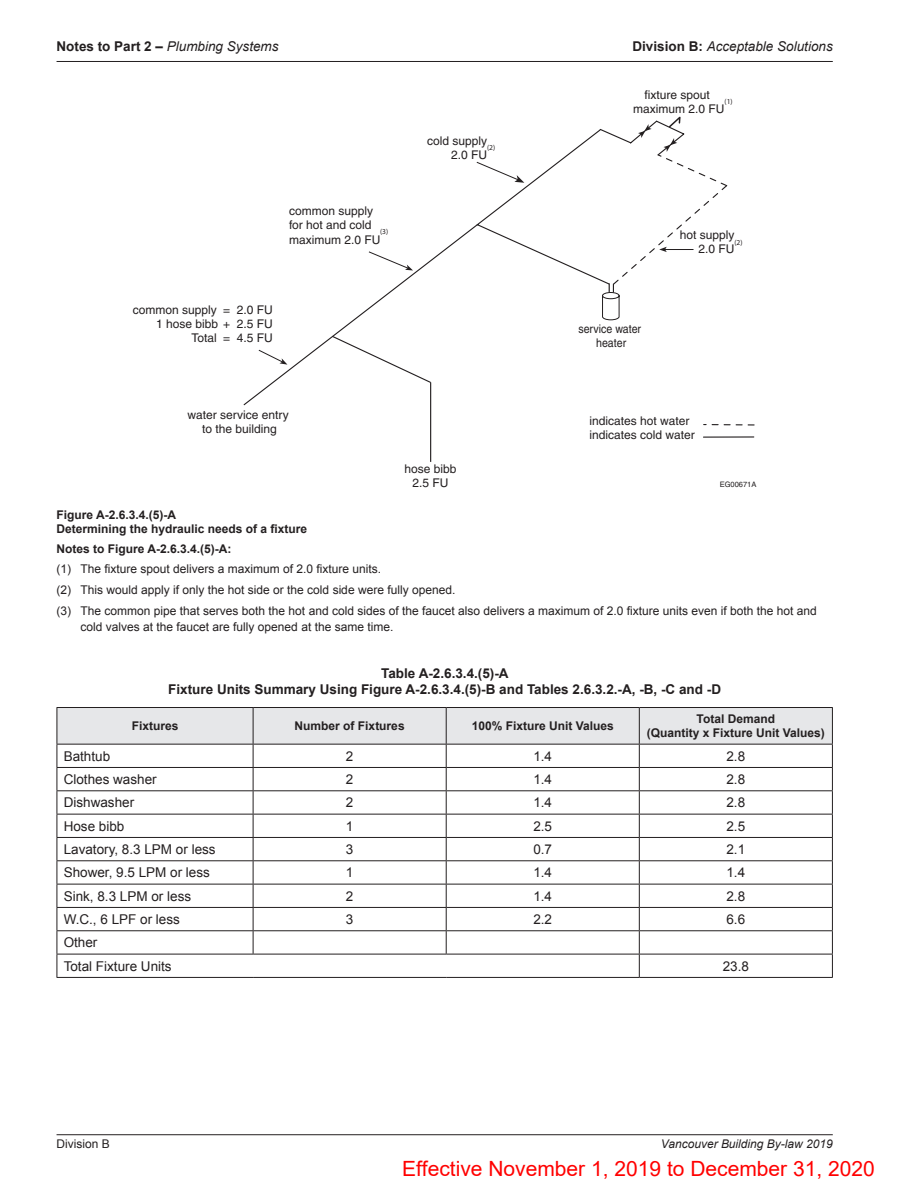
<style>
.page{position:relative;width:918px;height:1188px;background:#fff}
.page>*{position:absolute;margin:0;border:0;box-sizing:border-box;transform-origin:0 0}
.t1{font:21px "Arial";color:#f00}
.t2{font:13.5px/23.4px "Arial";color:#231f20}
.t3{font:700 13.5px/16.2px "Arial";color:#231f20;text-align:center}
.t4{font:italic 13.5px "Arial";color:#231f20}
.t5{font:12px/21.1px "Arial";color:#231f20}
.t6{font:12px/14.4px "Helvetica";color:#231f20;text-align:center}
.t7{font:700 12px/14.4px "Arial";color:#231f20}
.t8{font:italic 12px "Arial";color:#231f20}
.t9{font:12px/14.4px "Helvetica";color:#231f20;text-align:center;scale:.89 1}
.t10{font:7.5px "Myriad";color:#231f20}
.t11{font:7.5px "Helvetica";color:#231f20}
.s1{font-weight:700;font-style:normal}
</style>
<div class="page">
<hr style="left:57px;top:61px;width:776px;height:1px;background:#231f20">
<hr style="left:57px;top:1134px;width:776px;height:1px;background:#231f20">
<svg style="left:243px;top:130px;width:356px;height:276px"></svg>
<svg style="left:331px;top:335px;width:101px;height:49px"></svg>
<svg style="left:704px;top:424px;width:50px;height:2px"></svg>
<hr style="left:703px;top:436px;width:51px;height:2px;background:#231f20">
<svg style="left:368px;top:251px;width:45px;height:19px"></svg>
<svg style="left:258px;top:349px;width:29px;height:16px"></svg>
<svg style="left:476px;top:161px;width:48px;height:22px"></svg>
<hr style="left:430px;top:382px;width:1px;height:80px;background:#231f20">
<svg style="left:599px;top:116px;width:129px;height:205px"></svg>
<hr style="left:57px;top:707px;width:196px;height:1px;background:#231f20">
<hr style="left:253px;top:707px;width:193px;height:1px;background:#231f20">
<hr style="left:446px;top:707px;width:193px;height:1px;background:#231f20">
<hr style="left:639px;top:707px;width:194px;height:1px;background:#231f20">
<hr style="left:57px;top:977px;width:196px;height:1px;background:#231f20">
<hr style="left:253px;top:977px;width:193px;height:1px;background:#231f20">
<hr style="left:446px;top:977px;width:193px;height:1px;background:#231f20">
<hr style="left:639px;top:977px;width:194px;height:1px;background:#231f20">
<svg style="left:57px;top:708px;width:776px;height:269px"></svg>
<p class="t4" style="left:57px;top:38px;width:224px"><span class="s1">Notes to Part 2 –</span> Plumbing Systems</p>
<p class="t4" style="left:632px;top:38px;width:202px"><span class="s1">Division B:</span> Acceptable Solutions</p>
<p class="t6" style="left:289px;top:203px;width:93px;text-align:left">common supply for hot and cold maximum 2.0 FU</p>
<p class="t10" style="left:380px;top:228px;width:10px">(3)</p>
<p class="t6" style="left:133px;top:302px;width:141px;text-align:right">common supply = 2.0 FU<br>1 hose bibb + 2.5 FU<br>Total = 4.5 FU</p>
<p class="t6" style="left:427px;top:133px;width:62px;text-align:right">cold supply<br>2.0 FU</p>
<p class="t10" style="left:487px;top:144px;width:10px">(2)</p>
<p class="t6" style="left:188px;top:408px;width:103px">water service entry to the building</p>
<p class="t6" style="left:404px;top:461px;width:54px">hose bibb<br>2.5 FU</p>
<p class="t6" style="left:633px;top:87px;width:93px">fixture spout maximum 2.0 FU</p>
<p class="t10" style="left:725px;top:98px;width:10px">(1)</p>
<p class="t9" style="left:578px;top:321px;width:72px">service water heater</p>
<p class="t6" style="left:680px;top:228px;width:56px;text-align:right">hot supply<br>2.0 FU</p>
<p class="t10" style="left:734px;top:238px;width:10px">(2)</p>
<p class="t6" style="left:590px;top:413px;width:107px;text-align:left">indicates hot water indicates cold water</p>
<p class="t11" style="left:720px;top:480px;width:38px">EG00671A</p>
<p class="t7" style="left:57px;top:508px;width:252px">Figure A-2.6.3.4.(5)-A<br>Determining the hydraulic needs of a fixture</p>
<p class="t7" style="left:57px;top:542px;width:176px">Notes to Figure A-2.6.3.4.(5)-A:</p>
<p class="t5" style="left:57px;top:558px;width:762px">(1) The fixture spout delivers a maximum of 2.0 fixture units.<br>(2) This would apply if only the hot side or the cold side were fully opened.<br>(3) The common pipe that serves both the hot and cold sides of the faucet also delivers a maximum of 2.0 fixture units even if both the hot and</p>
<p class="t5" style="left:81px;top:617px;width:314px">cold valves at the faucet are fully opened at the same time.</p>
<p class="t3" style="left:168px;top:665px;width:554px">Table A-2.6.3.4.(5)-A<br>Fixture Units Summary Using Figure A-2.6.3.4.(5)-B and Tables 2.6.3.2.-A, -B, -C and -D</p>
<p class="t7" style="left:132px;top:719px;width:48px">Fixtures</p>
<p class="t7" style="left:295px;top:719px;width:112px">Number of Fixtures</p>
<p class="t7" style="left:472px;top:719px;width:144px">100% Fixture Unit Values</p>
<p class="t7" style="left:647px;top:712px;width:180px;text-align:center">Total Demand<br>(Quantity x Fixture Unit Values)</p>
<p class="t2" style="left:64px;top:744px;width:48px">Bathtub</p>
<p class="t2" style="left:346px;top:744px;width:9px">2</p>
<p class="t2" style="left:533px;top:744px;width:20px">1.4</p>
<p class="t2" style="left:726px;top:744px;width:20px">2.8</p>
<p class="t2" style="left:64px;top:768px;width:95px">Clothes washer</p>
<p class="t2" style="left:346px;top:768px;width:9px">2</p>
<p class="t2" style="left:533px;top:768px;width:20px">1.4</p>
<p class="t2" style="left:726px;top:768px;width:20px">2.8</p>
<p class="t2" style="left:64px;top:791px;width:72px">Dishwasher</p>
<p class="t2" style="left:346px;top:791px;width:9px">2</p>
<p class="t2" style="left:533px;top:791px;width:20px">1.4</p>
<p class="t2" style="left:726px;top:791px;width:20px">2.8</p>
<p class="t2" style="left:64px;top:814px;width:62px">Hose bibb</p>
<p class="t2" style="left:346px;top:814px;width:9px">1</p>
<p class="t2" style="left:533px;top:814px;width:20px">2.5</p>
<p class="t2" style="left:726px;top:814px;width:20px">2.5</p>
<p class="t2" style="left:64px;top:838px;width:154px">Lavatory, 8.3 LPM or less</p>
<p class="t2" style="left:346px;top:838px;width:9px">3</p>
<p class="t2" style="left:533px;top:838px;width:20px">0.7</p>
<p class="t2" style="left:726px;top:838px;width:20px">2.1</p>
<p class="t2" style="left:64px;top:861px;width:148px">Shower, 9.5 LPM or less</p>
<p class="t2" style="left:346px;top:861px;width:9px">1</p>
<p class="t2" style="left:533px;top:861px;width:20px">1.4</p>
<p class="t2" style="left:726px;top:861px;width:20px">1.4</p>
<p class="t2" style="left:64px;top:884px;width:129px">Sink, 8.3 LPM or less</p>
<p class="t2" style="left:346px;top:884px;width:9px">2</p>
<p class="t2" style="left:533px;top:884px;width:20px">1.4</p>
<p class="t2" style="left:726px;top:884px;width:20px">2.8</p>
<p class="t2" style="left:64px;top:908px;width:118px">W.C., 6 LPF or less</p>
<p class="t2" style="left:346px;top:908px;width:9px">3</p>
<p class="t2" style="left:533px;top:908px;width:20px">2.2</p>
<p class="t2" style="left:726px;top:908px;width:20px">6.6</p>
<p class="t2" style="left:64px;top:931px;width:110px">Other<br>Total Fixture Units</p>
<p class="t2" style="left:723px;top:954px;width:28px">23.8</p>
<p class="t5" style="left:57px;top:1134px;width:55px">Division B</p>
<p class="t8" style="left:661px;top:1136px;width:173px">Vancouver Building By-law 2019</p>
<h1 class="t1" style="left:402px;top:1154px;width:474px">Effective November 1, 2019 to December 31, 2020</h1>
</div>
